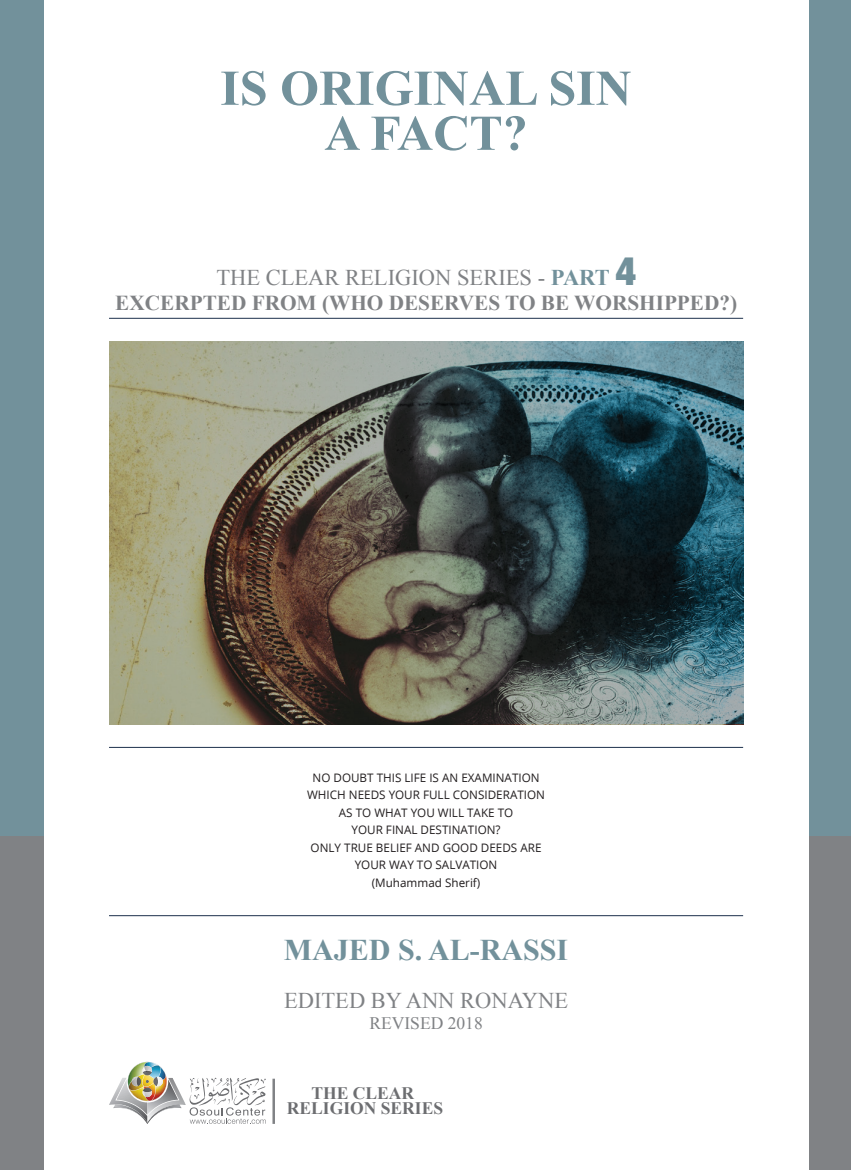
<style>
.page{position:relative;width:851px;height:1170px;background:#fff}
.page>*{position:absolute;margin:0;border:0;box-sizing:border-box;transform-origin:0 0}
.Cover_Headline{font:700 50px "Times New Roman";color:#72919b}
.Cover_Headline-2{font:700 30px "Times New Roman";color:#72919b}
.Cover_Headline-3{font:22.5px "Times New Roman";color:#808285}
.Cover_Headline-4{font:700 21.25px "Times New Roman";color:#808285}
.Cover_Headline-5{font:700 17.5px "Times New Roman";color:#6d6e71}
.Cover_Headline-6{font:17.5px "Times New Roman";color:#808285}
.Description_center{font:11.75px "Open Sans";color:#231f20}
.s1{font-weight:700;color:#72919b}
.s2{font-family:"Helvetica Neue";font-weight:900;font-stretch:condensed;font-size:40px;color:#72919b}
</style>
<div class="page">
<div style="left:0;top:835px;width:850px;height:334px;background:#808285"></div>
<div style="left:0;top:0;width:850px;height:835px;background:#72919b"></div>
<div style="left:44px;top:0;width:764px;height:1169px;background:#fff"></div>
<hr style="left:109px;top:318px;width:634px;height:1px;background:#1c304c">
<hr style="left:109px;top:747px;width:634px;height:1px;background:#1c304c">
<hr style="left:109px;top:915px;width:634px;height:1px;background:#1c304c">
<svg style="left:109px;top:1061px;width:157px;height:62px"></svg>
<hr style="left:272px;top:1078px;width:3px;height:45px;background:#808285">
<img style="left:109px;top:341px;width:634px;height:383px">
<p class="Cover_Headline" style="left:220px;top:53px;width:413px">IS ORIGINAL SIN</p>
<p class="Cover_Headline" style="left:324px;top:98px;width:205px">A FACT?</p>
<p class="Cover_Headline-3" style="left:216px;top:262px;width:421px">THE CLEAR RELIGION SERIES - <span class="s1">PART</span> <span class="s2">4</span></p>
<p class="Cover_Headline-4" style="left:115px;top:288px;width:623px">EXCERPTED FROM (WHO DESERVES TO BE WORSHIPPED?)</p>
<p class="Description_center" style="left:312px;top:770px;width:228px">NO DOUBT THIS LIFE IS AN EXAMINATION</p>
<p class="Description_center" style="left:307px;top:788px;width:239px">WHICH NEEDS YOUR FULL CONSIDERATION</p>
<p class="Description_center" style="left:339px;top:805px;width:176px">AS TO WHAT YOU WILL TAKE TO</p>
<p class="Description_center" style="left:351px;top:823px;width:150px">YOUR FINAL DESTINATION?</p>
<p class="Description_center" style="left:310px;top:841px;width:232px">ONLY TRUE BELIEF AND GOOD DEEDS ARE</p>
<p class="Description_center" style="left:354px;top:858px;width:144px">YOUR WAY TO SALVATION</p>
<p class="Description_center" style="left:372px;top:876px;width:110px">(Muhammad Sherif)</p>
<p class="Cover_Headline-2" style="left:284px;top:929px;width:286px">MAJED S. AL-RASSI</p>
<p class="Cover_Headline-3" style="left:284px;top:985px;width:285px">EDITED BY ANN RONAYNE</p>
<p class="Cover_Headline-6" style="left:369px;top:1011px;width:115px">REVISED 2018</p>
<p class="Cover_Headline-5" style="left:311px;top:1081px;width:104px">THE CLEAR</p>
<p class="Cover_Headline-5" style="left:287px;top:1096px;width:158px">RELIGION SERIES</p>
</div>
